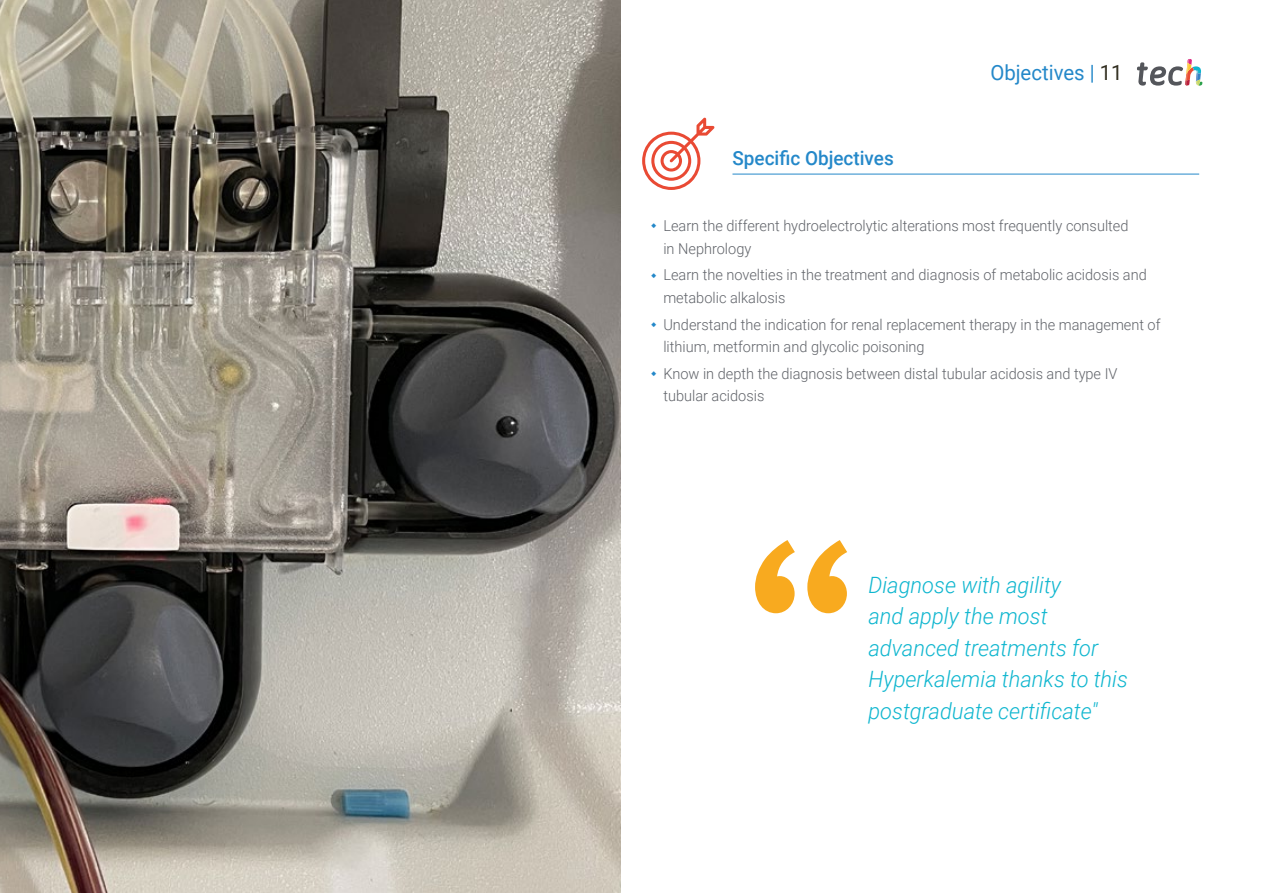
<style>
.page{position:relative;width:1263px;height:893px;background:#fff}
.page>*{position:absolute;margin:0;border:0;box-sizing:border-box;transform-origin:0 0}
.t1{font:italic 300 22.5px/31.5px "Roboto";color:#0fb6cf}
.t2{font:21px "Roboto";color:#2488c9}
.t3{font:500 19.5px "Roboto";color:#2488c9}
.t4{font:300 15px/22.5px "Roboto";color:#61646a}
.s1{color:#312e20}
</style>
<div class="page">
<img style="left:0;top:0;width:621px;height:893px">
<svg style="left:1137px;top:59px;width:65px;height:27px"></svg>
<svg style="left:755px;top:540px;width:92px;height:73px"></svg>
<svg style="left:642px;top:118px;width:72px;height:72px"></svg>
<hr style="left:732px;top:174px;width:467px;height:1px;background:#2488c9">
<h3 class="t3" style="left:732px;top:144px;width:163px">Specific Objectives</h3>
<h2 class="t2" style="left:990px;top:57px;width:134px">Objectives | <span class="s1">11</span></h2>
<p class="t4" style="left:663px;top:214px;width:467px">Learn the different hydroelectrolytic alterations most frequently consulted in Nephrology</p>
<p class="t4" style="left:663px;top:263px;width:485px">Learn the novelties in the treatment and diagnosis of metabolic acidosis and metabolic alkalosis</p>
<p class="t4" style="left:663px;top:313px;width:499px">Understand the indication for renal replacement therapy in the management of lithium, metformin and glycolic poisoning</p>
<p class="t4" style="left:663px;top:362px;width:456px">Know in depth the diagnosis between distal tubular acidosis and type IV tubular acidosis</p>
<h1 class="t1" style="left:868px;top:568px;width:261px">Diagnose with agility<br>and apply the most advanced treatments for<br>Hyperkalemia thanks to this postgraduate certificate"</h1>
</div>
